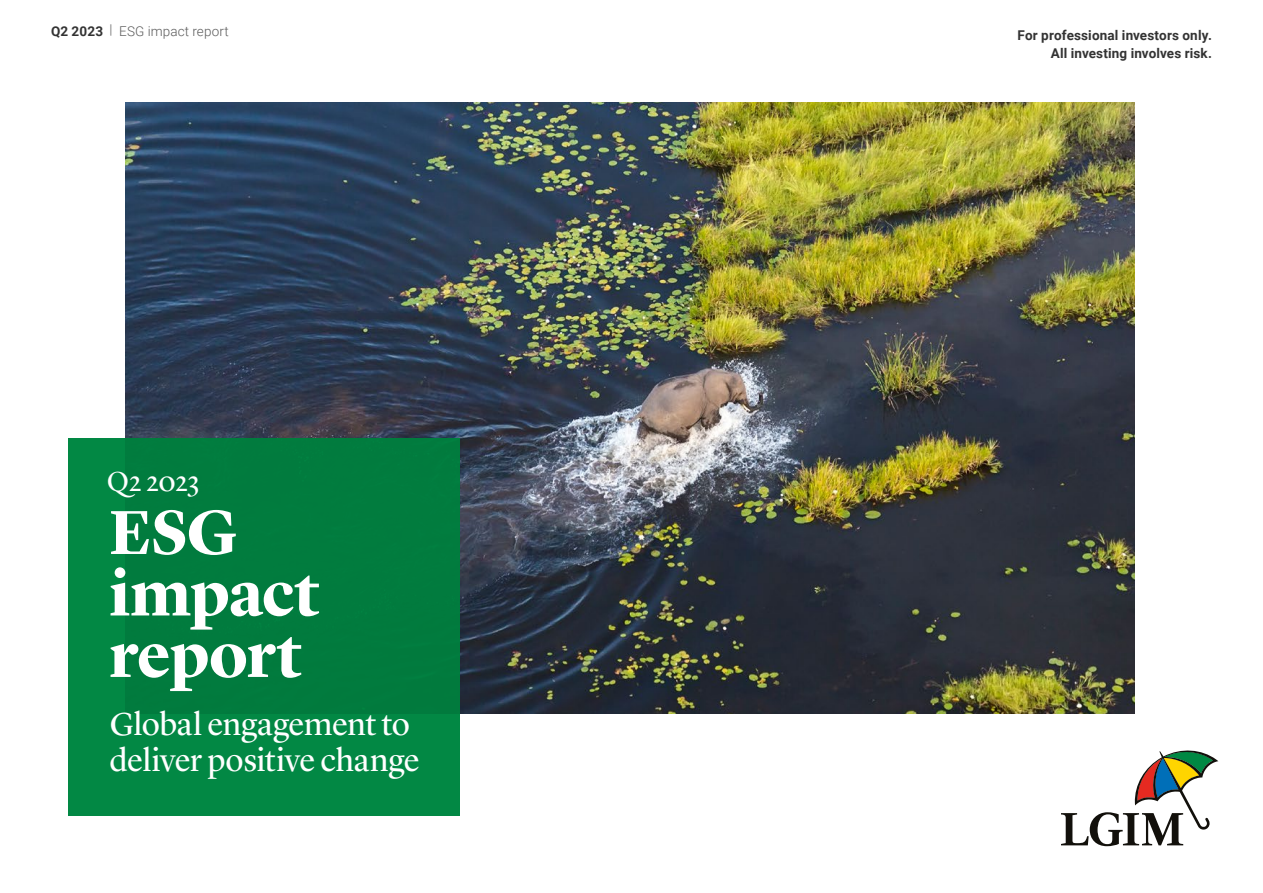
<style>
.page{position:relative;width:1263px;height:893px;background:#fff}
.page>*{position:absolute;margin:0;border:0;box-sizing:border-box;transform-origin:0 0}
.t1{font:700 64.5px/61.5px "Lyon Display";letter-spacing:-.01em;color:#fff}
.t2{font:33px/36px "Lyon Display";letter-spacing:-.01em;color:#fff}
.t3{font:28.5px "Lyon Display";letter-spacing:-.015em;color:#fff}
.t4{font:700 13.5px/18px "Roboto";letter-spacing:.01em;color:#333;text-align:right}
.t5{font:300 13.5px "Roboto";letter-spacing:.01em;color:#5c5c5c}
.s1{font-weight:700;color:#333}
</style>
<div class="page">
<svg style="left:1061px;top:750px;width:157px;height:96px"></svg>
<img style="left:125px;top:102px;width:1009px;height:611px">
<div style="left:68px;top:438px;width:391px;height:377px;background:#017c3e"></div>
<p class="t5" style="left:51px;top:21px;width:179px"><span class="s1">Q2 2023</span> | ESG impact report</p>
<h3 class="t3" style="left:107px;top:460px;width:94px">Q2 2023</h3>
<h1 class="t1" style="left:109px;top:496px;width:211px">ESG impact report</h1>
<h2 class="t2" style="left:109px;top:704px;width:312px">Global engagement to deliver positive change</h2>
<p class="t4" style="left:1017px;top:26px;width:196px">For professional investors only.<br>All investing involves risk.</p>
</div>
